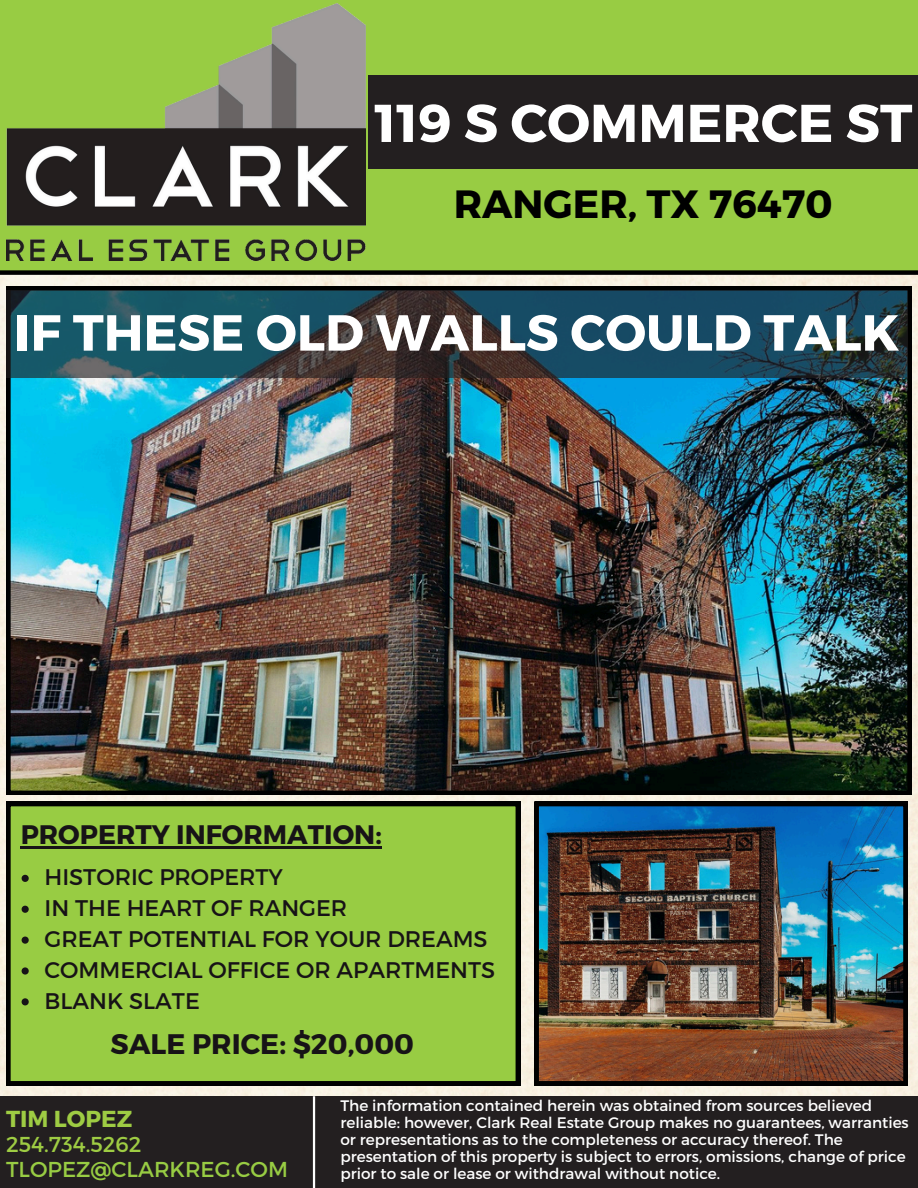
<style>
.page{position:relative;width:918px;height:1188px;background:#fff}
.page>*{position:absolute;margin:0;border:0;box-sizing:border-box;transform-origin:0 0}
.t1{font:700 53.1px "Montserrat";color:#fff}
.t2{font:700 50.55px "Montserrat";color:#fff}
.t3{font:700 39.45px "Montserrat";color:#000}
.t4{font:700 28.2px "Montserrat";color:#171317}
.t5{font:700 26.7px "Montserrat";color:#171317}
.t6{font:700 23.1px "Montserrat";color:#9ecc43}
.t7{font:22.65px "Montserrat";color:#171317}
.t8{font:21.6px "Montserrat";color:#98cc43}
.t9{font:21.6px "Montserrat";color:#9ecc43}
.t10{font:15.3px/16.8px "Montserrat";color:#fff}
</style>
<div class="page">
<img style="left:0;top:275px;width:918px;height:821px">
<div style="left:0;top:0;width:918px;height:270px;background:#98cc43"></div>
<div style="left:368px;top:75px;width:550px;height:93px;background:#231f20"></div>
<img style="left:6px;top:286px;width:906px;height:509px">
<svg style="left:6px;top:290px;width:902px;height:88px;background:#214654"></svg>
<div style="left:6px;top:802px;width:514px;height:283px;background:#98cc43"></div>
<div style="left:0;top:1096px;width:918px;height:92px;background:#231f20"></div>
<hr style="left:313px;top:1096px;width:2px;height:92px;background:#fff">
<img style="left:534px;top:802px;width:374px;height:283px">
<div style="left:0;top:270px;width:918px;height:5px;background:#000"></div>
<img style="left:6px;top:4px;width:359px;height:256px">
<hr style="left:21px;top:846px;width:361px;height:3px;background:#171317">
<svg style="left:22px;top:875px;width:7px;height:7px"></svg>
<svg style="left:22px;top:906px;width:7px;height:7px"></svg>
<svg style="left:22px;top:937px;width:7px;height:7px"></svg>
<svg style="left:22px;top:967px;width:7px;height:8px"></svg>
<svg style="left:22px;top:998px;width:7px;height:7px"></svg>
<p class="t1" style="left:374px;top:89px;width:540px">119 S COMMERCE ST</p>
<h5 class="t3" style="left:454px;top:179px;width:381px">RANGER, TX 76470</h5>
<p class="t2" style="left:14px;top:300px;width:886px">IF THESE OLD WALLS COULD TALK</p>
<h1 class="t5" style="left:21px;top:817px;width:363px">PROPERTY INFORMATION:</h1>
<h3 class="t7" style="left:45px;top:863px;width:240px">HISTORIC PROPERTY</h3>
<p class="t7" style="left:45px;top:894px;width:304px">IN THE HEART OF RANGER</p>
<p class="t7" style="left:45px;top:924px;width:445px">GREAT POTENTIAL FOR YOUR DREAMS</p>
<p class="t7" style="left:45px;top:955px;width:452px">COMMERCIAL OFFICE OR APARTMENTS</p>
<p class="t7" style="left:45px;top:986px;width:157px">BLANK SLATE</p>
<p class="t4" style="left:111px;top:1025px;width:305px">SALE PRICE: $20,000</p>
<p class="t6" style="left:6px;top:1104px;width:128px">TIM LOPEZ</p>
<h4 class="t9" style="left:6px;top:1130px;width:137px">254.734.5262</h4>
<h6 class="t8" style="left:6px;top:1155px;width:283px">TLOPEZ@CLARKREG.COM</h6>
<h3 class="t10" style="left:340px;top:1097px;width:570px">The information contained herein was obtained from sources believed reliable: however, Clark Real Estate Group makes no guarantees, warranties or representations as to the completeness or accuracy thereof. The presentation of this property is subject to errors, omissions, change of price prior to sale or lease or withdrawal without notice.</h3>
</div>
